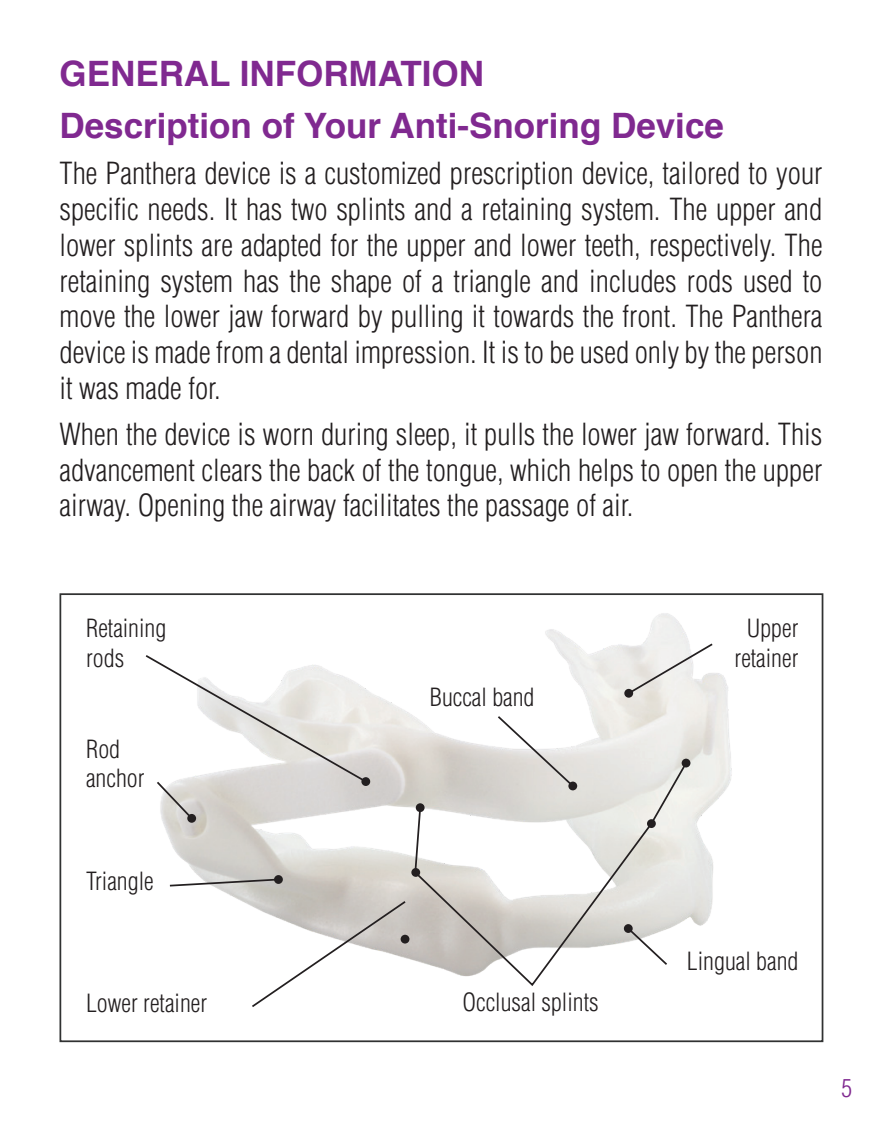
<style>
.page{position:relative;width:882px;height:1134px;background:#fff}
.page>*{position:absolute;margin:0;border:0;box-sizing:border-box;transform-origin:0 0}
.t1{font:700 35px/52.5px "Helvetica";color:#802990}
.t2{font:300 condensed 29.75px/35.7px "Helvetica";color:#231f20;text-align:justify}
.t3{font:300 condensed 24.5px/29.4px "Helvetica";color:#231f20}
.t4{font:300 condensed 24.5px "Helvetica";color:#802990}
</style>
<div class="page">
<img style="left:162px;top:613px;width:570px;height:348px">
<div style="left:60px;top:593px;width:763px;height:449px;border:2px solid #313232"></div>
<div style="left:411px;top:868px;width:9px;height:9px;background:#231f20;border-radius:50%"></div>
<svg style="left:496px;top:714px;width:79px;height:47px"></svg>
<svg style="left:624px;top:689px;width:9px;height:9px"></svg>
<svg style="left:626px;top:642px;width:89px;height:54px"></svg>
<div style="left:401px;top:935px;width:8px;height:9px;background:#231f20;border-radius:50%"></div>
<svg style="left:250px;top:899px;width:157px;height:108px"></svg>
<div style="left:274px;top:875px;width:9px;height:9px;background:#231f20;border-radius:50%"></div>
<svg style="left:187px;top:814px;width:9px;height:9px"></svg>
<svg style="left:361px;top:777px;width:9px;height:9px"></svg>
<svg style="left:168px;top:878px;width:112px;height:10px"></svg>
<svg style="left:145px;top:653px;width:223px;height:168px"></svg>
<div style="left:682px;top:759px;width:8px;height:8px;background:#231f20;border-radius:50%"></div>
<svg style="left:414px;top:761px;width:274px;height:225px"></svg>
<p class="t1" style="left:60px;top:48px;width:666px">GENERAL INFORMATION<br>Description of Your Anti-Snoring Device</p>
<p class="t2" style="left:60px;top:156px;width:765px">The Panthera device is a customized prescription device, tailored to your specific needs. It has two splints and a retaining system. The upper and lower splints are adapted for the upper and lower teeth, respectively. The retaining system has the shape of a triangle and includes rods used to move the lower jaw forward by pulling it towards the front. The Panthera device is made from a dental impression. It is to be used only by the person it was made for.</p>
<p class="t2" style="left:60px;top:416px;width:764px">When the device is worn during sleep, it pulls the lower jaw forward. This advancement clears the back of the tongue, which helps to open the upper airway. Opening the airway facilitates the passage of air.</p>
<p class="t3" style="left:86px;top:614px;width:82px">Retaining rods</p>
<p class="t3" style="left:86px;top:734px;width:60px">Rod anchor</p>
<p class="t3" style="left:86px;top:866px;width:69px">Triangle</p>
<p class="t3" style="left:86px;top:988px;width:123px">Lower retainer</p>
<p class="t3" style="left:430px;top:682px;width:106px">Buccal band</p>
<p class="t3" style="left:735px;top:614px;width:65px;text-align:center">Upper retainer</p>
<p class="t3" style="left:463px;top:987px;width:138px">Occlusal splints</p>
<p class="t3" style="left:687px;top:946px;width:113px">Lingual band</p>
<p class="t4" style="left:841px;top:1073px;width:12px">5</p>
</div>
